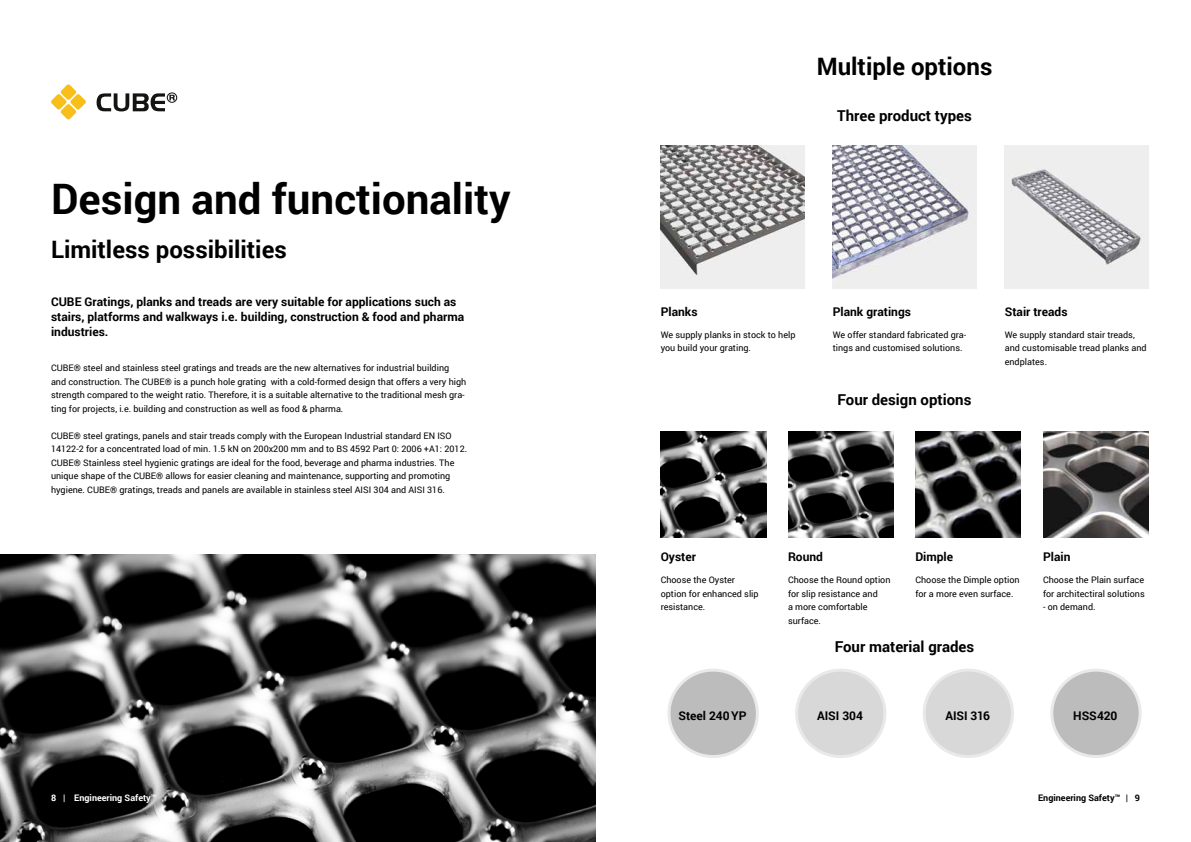
<style>
.page{position:relative;width:1191px;height:842px;background:#fff}
.page>*{position:absolute;margin:0;border:0;box-sizing:border-box;transform-origin:0 0}
.t1{font:700 42px "Roboto";color:#000}
.t2{font:700 24px "Roboto";color:#000}
.t3{font:700 15px "Roboto";color:#000}
.t4{font:700 12px/15px "Roboto";color:#000}
.t5{font:9px/13.5px "Roboto";color:#000}
.t6{font:700 9px "Roboto";color:#fff}
.t7{font:700 9px "Roboto";color:#000}
</style>
<div class="page">
<img style="left:660px;top:145px;width:144px;height:144px">
<img style="left:660px;top:432px;width:106px;height:105px">
<img style="left:788px;top:432px;width:105px;height:105px">
<img style="left:915px;top:432px;width:105px;height:105px">
<img style="left:1043px;top:432px;width:105px;height:105px">
<img style="left:832px;top:145px;width:144px;height:144px">
<img style="left:1004px;top:145px;width:144px;height:144px">
<img style="left:0;top:554px;width:595px;height:288px">
<svg style="left:97px;top:92px;width:80px;height:19px"></svg>
<svg style="left:51px;top:84px;width:35px;height:36px"></svg>
<div style="left:669px;top:670px;width:88px;height:86px;background:#bcbcbc;border-radius:50%"></div>
<div style="left:667px;top:669px;width:92px;height:89px;border:3px solid #e9e9e9;border-radius:50%"></div>
<div style="left:796px;top:670px;width:89px;height:86px;background:#d9d8d9;border-radius:50%"></div>
<div style="left:795px;top:669px;width:91px;height:89px;border:3px solid #e9e9e9;border-radius:50%"></div>
<div style="left:924px;top:670px;width:88px;height:86px;background:#d9d8d9;border-radius:50%"></div>
<div style="left:922px;top:669px;width:92px;height:89px;border:3px solid #e9e9e9;border-radius:50%"></div>
<div style="left:1051px;top:670px;width:89px;height:86px;background:#bcbcbc;border-radius:50%"></div>
<div style="left:1050px;top:669px;width:91px;height:89px;border:3px solid #e9e9e9;border-radius:50%"></div>
<h2 class="t2" style="left:816px;top:49px;width:177px">Multiple options</h2>
<h1 class="t1" style="left:51px;top:170px;width:461px">Design and functionality</h1>
<h2 class="t2" style="left:51px;top:233px;width:237px">Limitless possibilities</h2>
<h3 class="t4" style="left:51px;top:294px;width:415px">CUBE Gratings, planks and treads are very suitable for applications such as stairs, platforms and walkways i.e. building, construction &amp; food and pharma industries.</h3>
<p class="t5" style="left:51px;top:361px;width:417px">CUBE® steel and stainless steel gratings and treads are the new alternatives for industrial building and construction. The CUBE® is a punch hole grating with a cold-formed design that offers a very high strength compared to the weight ratio. Therefore, it is a suitable alternative to the traditional mesh gra&shy;ting for projects, i.e. building and construction as well as food &amp; pharma.</p>
<p class="t5" style="left:51px;top:428px;width:417px">CUBE® steel gratings, panels and stair treads comply with the European Industrial standard EN ISO 14122-2 for a concentrated load of min. 1.5 kN on 200x200 mm and to BS 4592 Part 0: 2006 +A1: 2012.<br>CUBE® Stainless steel hygienic gratings are ideal for the food, beverage and pharma industries. The unique shape of the CUBE® allows for easier cleaning and maintenance, supporting and promoting hygiene. CUBE® gratings, treads and panels are available in stainless steel AISI 304 and AISI 316.</p>
<h3 class="t3" style="left:837px;top:106px;width:136px">Three product types</h3>
<h3 class="t4" style="left:660px;top:303px;width:38px">Planks</h3>
<p class="t5" style="left:660px;top:327px;width:136px">We supply planks in stock to help you build your grating.</p>
<h3 class="t4" style="left:832px;top:303px;width:80px">Plank gratings</h3>
<p class="t5" style="left:832px;top:327px;width:135px">We offer standard fabricated gra&shy;tings and customised solutions.</p>
<h3 class="t3" style="left:837px;top:389px;width:135px">Four design options</h3>
<h3 class="t4" style="left:1004px;top:303px;width:64px">Stair treads</h3>
<p class="t5" style="left:1004px;top:327px;width:143px">We supply standard stair treads, and customisable tread planks and endplates.</p>
<h3 class="t4" style="left:660px;top:549px;width:37px">Oyster</h3>
<p class="t5" style="left:660px;top:573px;width:99px">Choose the Oyster option for enhanced slip resistance.</p>
<h3 class="t4" style="left:788px;top:549px;width:37px">Round</h3>
<p class="t5" style="left:788px;top:573px;width:104px">Choose the Round option for slip resistance and<br>a more comfortable surface.</p>
<h3 class="t4" style="left:915px;top:549px;width:39px">Dimple</h3>
<p class="t5" style="left:915px;top:573px;width:106px">Choose the Dimple option for a more even surface.</p>
<h3 class="t3" style="left:835px;top:636px;width:141px">Four material grades</h3>
<h3 class="t4" style="left:1043px;top:549px;width:29px">Plain</h3>
<p class="t5" style="left:1043px;top:573px;width:103px">Choose the Plain surface for architectiral solutions</p>
<p class="t5" style="left:1043px;top:600px;width:54px">- on demand.</p>
<h3 class="t4" style="left:678px;top:707px;width:70px">Steel 240YP</h3>
<h3 class="t4" style="left:817px;top:707px;width:47px">AISI 304</h3>
<h3 class="t4" style="left:945px;top:707px;width:46px">AISI 316</h3>
<h3 class="t4" style="left:1073px;top:707px;width:46px">HSS420</h3>
<p class="t6" style="left:51px;top:792px;width:107px">8 | Engineering Safety™</p>
<p class="t7" style="left:1038px;top:792px;width:103px">Engineering Safety™ | 9</p>
</div>
